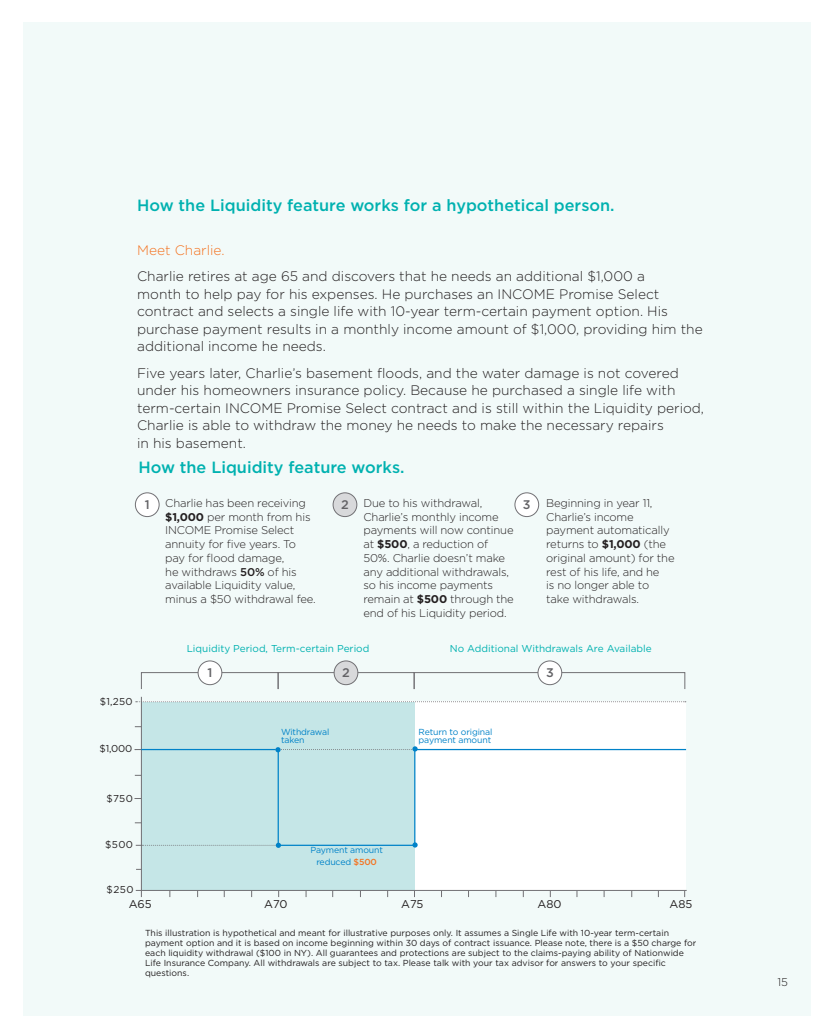
<style>
.page{position:relative;width:833px;height:1035px;background:#fff}
.page>*{position:absolute;margin:0;border:0;box-sizing:border-box;transform-origin:0 0}
.subhead{font:500 16.25px "Gotham";color:#00b1b0}
.Body_copy__ej{font:300 13.75px/17.5px "Gotham";color:#231f20}
.Body_copy__ej-2{font:300 13.75px "Gotham";color:#f47321}
.disclosure{font:500 12.5px "Gotham";color:#636366}
.disclosure-2{font:300 11.25px/13.8px "Gotham";letter-spacing:-.015em;color:#231f20}
.t1{font:11.25px "Gotham";color:#231f20}
.Body_copy__ej-3{font:300 11.25px "Gotham";color:#231f20}
.t2{font:10px "Gotham";color:#00b1b0}
.t3{font:10px "Gotham";letter-spacing:.03em;color:#231f20}
.Body_copy__ej-4{font:8.75px/10px "Gotham";color:#231f20}
.disclosure-3{font:8.75px/8.8px "Gotham";letter-spacing:-.015em;color:#0082c8}
.s1{font-weight:700}
.s2{font-weight:500}
.s3{font-weight:500;color:#f47321}
</style>
<div class="page">
<div style="left:22px;top:22px;width:788px;height:994px;background:#f2faf9"></div>
<div style="left:135px;top:493px;width:24px;height:24px;background:#fff;border-radius:50%"></div>
<div style="left:135px;top:493px;width:24px;height:24px;border:1px solid #717074;border-radius:50%"></div>
<div style="left:333px;top:493px;width:24px;height:24px;background:#d8d9db;border-radius:50%"></div>
<div style="left:333px;top:493px;width:24px;height:24px;border:1px solid #717074;border-radius:50%"></div>
<div style="left:515px;top:493px;width:23px;height:24px;background:#fff;border-radius:50%"></div>
<div style="left:514px;top:493px;width:25px;height:24px;border:1px solid #717074;border-radius:50%"></div>
<div style="left:143px;top:702px;width:543px;height:188px;background:#fff"></div>
<div style="left:141px;top:702px;width:274px;height:188px;background:#c5e6e7"></div>
<hr style="left:141px;top:697px;width:1px;height:200px;background:#717074">
<div style="left:141px;top:672px;width:137px;height:17px;border:1px solid #717074"></div>
<div style="left:198px;top:661px;width:24px;height:24px;background:#fff;border-radius:50%"></div>
<div style="left:198px;top:661px;width:24px;height:24px;border:1px solid #717074;border-radius:50%"></div>
<div style="left:278px;top:672px;width:136px;height:17px;border:1px solid #717074"></div>
<div style="left:334px;top:661px;width:24px;height:24px;background:#d8d9db;border-radius:50%"></div>
<div style="left:334px;top:661px;width:24px;height:24px;border:1px solid #717074;border-radius:50%"></div>
<div style="left:414px;top:672px;width:271px;height:17px;border:1px solid #717074"></div>
<div style="left:538px;top:661px;width:23px;height:24px;background:#fff;border-radius:50%"></div>
<div style="left:537px;top:661px;width:25px;height:24px;border:1px solid #717074;border-radius:50%"></div>
<hr style="left:136px;top:890px;width:550px;height:1px;background:#717074">
<svg style="left:136px;top:701px;width:549px;height:1px"></svg>
<hr style="left:277px;top:750px;width:2px;height:94px;background:#0082c8">
<hr style="left:278px;top:845px;width:135px;height:1px;background:#0082c8">
<svg style="left:412px;top:842px;width:5px;height:6px"></svg>
<hr style="left:414px;top:750px;width:1px;height:94px;background:#0082c8">
<hr style="left:414px;top:749px;width:272px;height:1px;background:#0082c8">
<svg style="left:136px;top:843px;width:145px;height:5px"></svg>
<svg style="left:135px;top:746px;width:282px;height:6px"></svg>
<p class="subhead" style="left:137px;top:194px;width:479px">How the Liquidity feature works for a hypothetical person.</p>
<p class="Body_copy__ej-2" style="left:137px;top:241px;width:89px">Meet Charlie.</p>
<p class="Body_copy__ej" style="left:137px;top:267px;width:567px">Charlie retires at age 65 and discovers that he needs an additional $1,000 a<br>month to help pay for his expenses. He purchases an INCOME Promise Select contract and selects a single life with 10-year term-certain payment option. His purchase payment results in a monthly income amount of $1,000, providing him the additional income he needs.</p>
<p class="Body_copy__ej" style="left:137px;top:364px;width:568px">Five years later, Charlie’s basement floods, and the water damage is not covered under his homeowners insurance policy. Because he purchased a single life with term-certain INCOME Promise Select contract and is still within the Liquidity period, Charlie is able to withdraw the money he needs to make the necessary repairs<br>in his basement.</p>
<p class="subhead" style="left:138px;top:456px;width:268px">How the Liquidity feature works.</p>
<p class="disclosure-2" style="left:165px;top:496px;width:152px">Charlie has been receiving <span class="s1">$1,000</span> per month from his<br>INCOME Promise Select annuity for five years. To pay for flood damage,<br>he withdraws <span class="s2">50%</span> of his available Liquidity value, minus a $50 withdrawal fee.</p>
<p class="disclosure-2" style="left:363px;top:496px;width:152px">Due to his withdrawal,<br>Charlie’s monthly income payments will now continue at <span class="s1">$500</span>, a reduction of<br>50%. Charlie doesn’t make any additional withdrawals, so his income payments remain at <span class="s1">$500</span> through the end of his Liquidity period.</p>
<p class="disclosure" style="left:145px;top:496px;width:6px">1</p>
<p class="disclosure" style="left:341px;top:496px;width:9px">2</p>
<p class="disclosure" style="left:523px;top:496px;width:9px">3</p>
<p class="disclosure-2" style="left:546px;top:496px;width:130px">Beginning in year 11,<br>Charlie’s income payment automatically returns to <span class="s1">$1,000</span> (the original amount) for the rest of his life, and he<br>is no longer able to take withdrawals.</p>
<p class="t3" style="left:100px;top:695px;width:34px">$1,250</p>
<p class="t3" style="left:100px;top:742px;width:34px">$1,000</p>
<p class="t2" style="left:187px;top:642px;width:184px">Liquidity Period, Term-certain Period</p>
<p class="t2" style="left:450px;top:642px;width:203px">No Additional Withdrawals Are Available</p>
<p class="disclosure" style="left:207px;top:665px;width:6px">1</p>
<p class="disclosure" style="left:342px;top:665px;width:9px">2</p>
<p class="disclosure" style="left:546px;top:665px;width:9px">3</p>
<p class="disclosure-3" style="left:281px;top:727px;width:50px">Withdrawal taken</p>
<p class="disclosure-3" style="left:418px;top:727px;width:75px">Return to original payment amount</p>
<p class="t3" style="left:106px;top:792px;width:28px">$750</p>
<p class="t3" style="left:105px;top:838px;width:29px">$500</p>
<p class="t3" style="left:106px;top:883px;width:29px">$250</p>
<p class="t1" style="left:129px;top:897px;width:25px">A65</p>
<p class="t1" style="left:264px;top:897px;width:25px">A70</p>
<p class="t1" style="left:401px;top:897px;width:24px">A75</p>
<p class="t1" style="left:537px;top:897px;width:26px">A80</p>
<p class="t1" style="left:669px;top:897px;width:24px">A85</p>
<p class="disclosure-3" style="left:310px;top:845px;width:74px;line-height:11.2px;text-align:center">Payment amount reduced <span class="s3">$500</span></p>
<p class="Body_copy__ej-4" style="left:145px;top:928px;width:553px">This illustration is hypothetical and meant for illustrative purposes only. It assumes a Single Life with 10-year term-certain payment option and it is based on income beginning within 30 days of contract issuance. Please note, there is a $50 charge for each liquidity withdrawal ($100 in NY). All guarantees and protections are subject to the claims-paying ability of Nationwide Life Insurance Company. All withdrawals are subject to tax. Please talk with your tax advisor for answers to your specific questions.</p>
<p class="Body_copy__ej-3" style="left:777px;top:975px;width:12px">15</p>
<p class="disclosure-2" style="left:777px;top:979px;width:12px">15</p>
</div>
